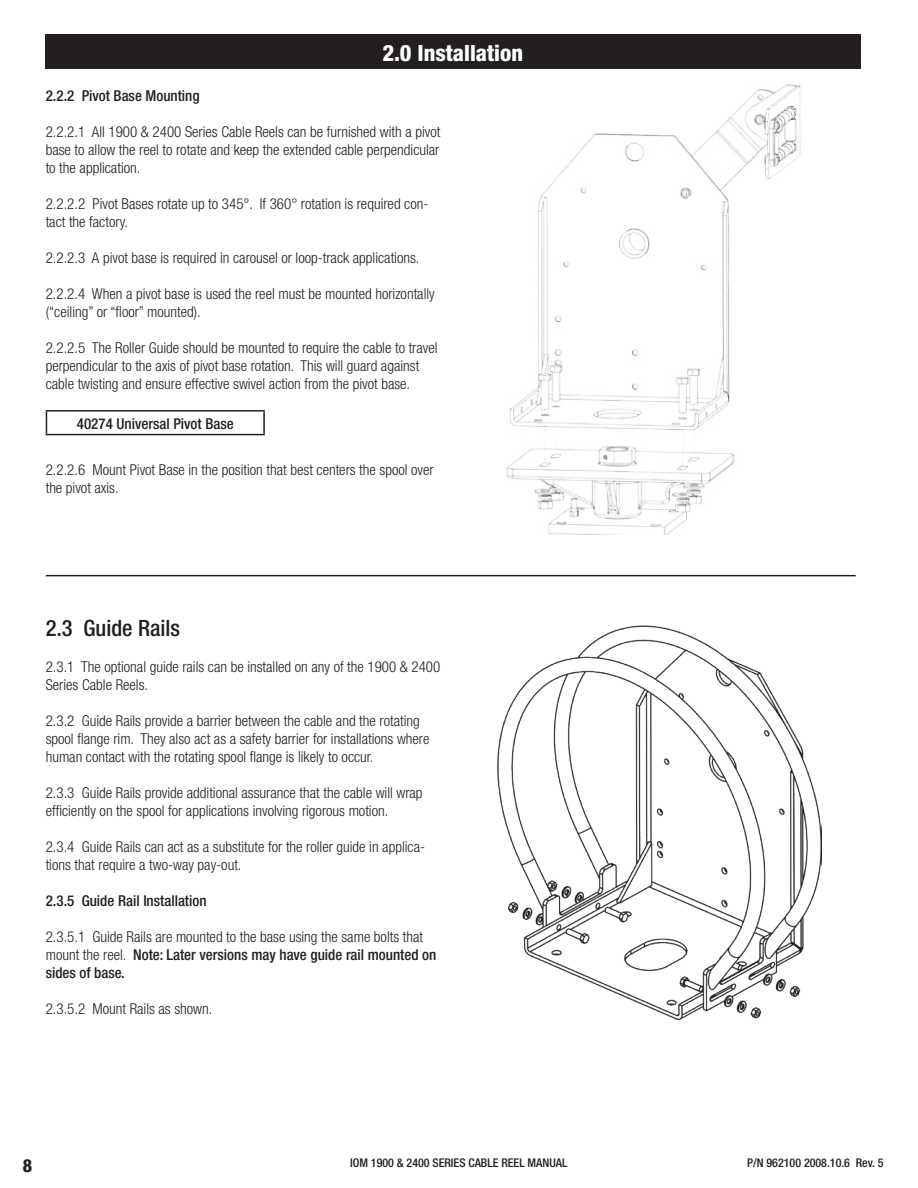
<style>
.page{position:relative;width:918px;height:1188px;background:#fff}
.page>*{position:absolute;margin:0;border:0;box-sizing:border-box;transform-origin:0 0}
.t1{font:800 condensed 22.5px "Helvetica Neue LT";color:#fff}
.t2{font:500 condensed 22.5px "Helvetica Neue LT";color:#231f20}
.t3{font:800 condensed 18px "Helvetica Neue LT";color:#231f20}
.t4{font:300 condensed 15px/18px "Helvetica Neue LT";color:#231f20}
.t5{font:500 condensed 15px "Helvetica Neue LT";color:#231f20}
.t6{font:500 condensed 12px "Helvetica Neue LT";color:#231f20}
.s1{font-weight:500}
</style>
<div class="page">
<div style="left:45px;top:35px;width:815px;height:34px;background:#231f20"></div>
<img style="left:506px;top:84px;width:295px;height:451px">
<img style="left:497px;top:626px;width:325px;height:394px">
<hr style="left:46px;top:410px;width:219px;height:2px;background:#231f20">
<svg style="left:46px;top:412px;width:1px;height:22px"></svg>
<hr style="left:263px;top:412px;width:2px;height:22px;background:#231f20">
<hr style="left:46px;top:434px;width:219px;height:1px;background:#231f20">
<hr style="left:46px;top:575px;width:810px;height:1px;background:#231f20">
<h1 class="t1" style="left:382px;top:39px;width:142px">2.0 Installation</h1>
<p class="t5" style="left:46px;top:87px;width:156px">2.2.2 Pivot Base Mounting</p>
<p class="t4" style="left:46px;top:123px;width:396px;text-align:justify">2.2.2.1 All 1900 &amp; 2400 Series Cable Reels can be furnished with a pivot base to allow the reel to rotate and keep the extended cable perpendicular to the application.</p>
<p class="t4" style="left:46px;top:195px;width:384px">2.2.2.2 Pivot Bases rotate up to 345°. If 360° rotation is required con&shy;tact the factory.</p>
<p class="t4" style="left:46px;top:249px;width:375px">2.2.2.3 A pivot base is required in carousel or loop-track applications.</p>
<p class="t4" style="left:46px;top:285px;width:391px">2.2.2.4 When a pivot base is used the reel must be mounted horizontally (“ceiling” or “floor” mounted).</p>
<p class="t4" style="left:46px;top:339px;width:393px">2.2.2.5 The Roller Guide should be mounted to require the cable to travel perpendicular to the axis of pivot base rotation. This will guard against cable twisting and ensure effective swivel action from the pivot base.</p>
<p class="t5" style="left:77px;top:414px;width:158px">40274 Universal Pivot Base</p>
<p class="t4" style="left:46px;top:461px;width:390px">2.2.2.6 Mount Pivot Base in the position that best centers the spool over the pivot axis.</p>
<h1 class="t2" style="left:46px;top:614px;width:136px">2.3 Guide Rails</h1>
<p class="t4" style="left:46px;top:657px;width:396px">2.3.1 The optional guide rails can be installed on any of the 1900 &amp; 2400<br>Series Cable Reels.</p>
<p class="t4" style="left:46px;top:711px;width:385px">2.3.2 Guide Rails provide a barrier between the cable and the rotating spool flange rim. They also act as a safety barrier for installations where human contact with the rotating spool flange is likely to occur.</p>
<p class="t4" style="left:46px;top:783px;width:378px">2.3.3 Guide Rails provide additional assurance that the cable will wrap efficiently on the spool for applications involving rigorous motion.</p>
<p class="t4" style="left:46px;top:837px;width:381px">2.3.4 Guide Rails can act as a substitute for the roller guide in applica&shy;tions that require a two-way pay-out.</p>
<p class="t5" style="left:46px;top:892px;width:162px">2.3.5 Guide Rail Installation</p>
<p class="t4" style="left:46px;top:927px;width:392px">2.3.5.1 Guide Rails are mounted to the base using the same bolts that mount the reel. <span class="s1">Note: Later versions may have guide rail mounted on sides of base.</span></p>
<p class="t4" style="left:46px;top:999px;width:168px">2.3.5.2 Mount Rails as shown.</p>
<p class="t3" style="left:23px;top:1154px;width:11px">8</p>
<p class="t6" style="left:350px;top:1156px;width:219px">IOM 1900 &amp; 2400 Series Cable reel manual</p>
<p class="t6" style="left:747px;top:1156px;width:138px">P/N 962100 2008.10.6 Rev. 5</p>
</div>
